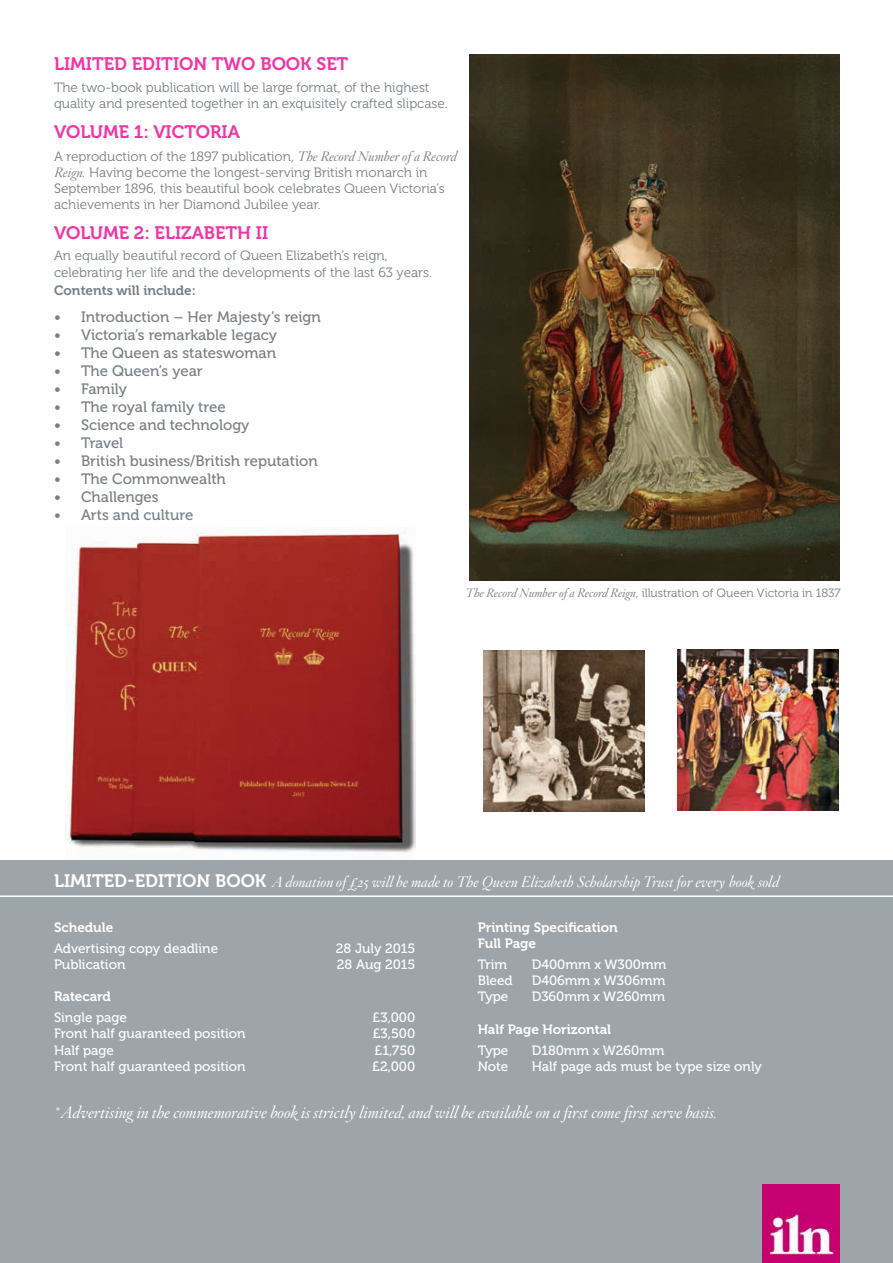
<style>
.page{position:relative;width:893px;height:1263px;background:#fff}
.page>*{position:absolute;margin:0;border:0;box-sizing:border-box;transform-origin:0 0}
.t1{font:18px "Museo 700";color:#f135a3}
.t2{font:italic 300 16.5px "Hoefler Titling";color:#fff}
.t3{font:15px "Museo 500";color:#797f84}
.t4{font:italic 300 15px "Hoefler Titling";color:#fff}
.t5{font:13.5px/16.2px "Museo 300";color:#797f84}
.t6{font:13.5px "Museo 500";color:#fff}
.t7{font:13.5px/16.2px "Museo 700";color:#fff}
.t8{font:13.5px "Museo 700";color:#797f84}
.t9{font:12px "Museo 300";color:#797f84}
.s1{font-family:"Hoefler Titling";font-weight:300;font-style:italic}
.s2{font-family:"Museo 700";font-weight:400;font-style:normal;font-size:18px}
.s3{font-size:15px}
</style>
<div class="page">
<div style="left:0;top:860px;width:893px;height:403px;background:#9da5ab"></div>
<hr style="left:0;top:895px;width:893px;height:2px;background:#fff">
<img style="left:470px;top:54px;width:369px;height:526px">
<img style="left:483px;top:650px;width:162px;height:161px">
<img style="left:677px;top:649px;width:161px;height:162px">
<img style="left:762px;top:1185px;width:77px;height:77px">
<img style="left:66px;top:527px;width:350px;height:327px">
<h1 class="t1" style="left:54px;top:53px;width:296px">LIMITED EDITION TWO BOOK SET</h1>
<p class="t5" style="left:54px;top:80px;width:395px">The two-book publication will be large format, of the highest quality and presented together in an exquisitely crafted slipcase.</p>
<h1 class="t1" style="left:54px;top:122px;width:187px">VOLUME 1: VICTORIA</h1>
<p class="t5" style="left:54px;top:148px;width:405px">A reproduction of the 1897 publication, <span class="s1">The Record Number of a Record Reign.</span> Having become the longest-serving British monarch in September 1896, this beautiful book celebrates Queen Victoria’s achievements in her Diamond Jubilee year.</p>
<h1 class="t1" style="left:54px;top:223px;width:216px">VOLUME 2: ELIZABETH II</h1>
<p class="t5" style="left:54px;top:248px;width:379px">An equally beautiful record of Queen Elizabeth’s reign, celebrating her life and the developments of the last 63 years.</p>
<p class="t8" style="left:54px;top:282px;width:143px">Contents will include:</p>
<p class="t3" style="left:54px;top:308px;width:268px">• Introduction – Her Majesty’s reign</p>
<p class="t3" style="left:54px;top:326px;width:224px">• Victoria’s remarkable legacy</p>
<p class="t3" style="left:54px;top:344px;width:224px">• The Queen as stateswoman</p>
<p class="t3" style="left:54px;top:362px;width:150px">• The Queen’s year</p>
<p class="t3" style="left:54px;top:380px;width:75px">• Family</p>
<p class="t3" style="left:54px;top:398px;width:173px">• The royal family tree</p>
<p class="t3" style="left:54px;top:416px;width:197px">• Science and technology</p>
<p class="t3" style="left:54px;top:434px;width:71px">• Travel</p>
<p class="t3" style="left:54px;top:452px;width:265px">• British business/British reputation</p>
<p class="t3" style="left:54px;top:470px;width:173px">• The Commonwealth</p>
<p class="t3" style="left:54px;top:488px;width:106px">• Challenges</p>
<p class="t3" style="left:54px;top:506px;width:141px">• Arts and culture</p>
<p class="t9" style="left:466px;top:587px;width:376px"><span class="s1">The Record Number of a Record Reign</span>, illustration of Queen Victoria in 1837</p>
<p class="t4" style="left:54px;top:873px;width:727px"><span class="s2">LIMITED-EDITION BOOK</span> A donation of £25 will be made to The Queen Elizabeth Scholarship Trust for every book sold</p>
<p class="t7" style="left:54px;top:919px;width:61px">Schedule</p>
<p class="t6" style="left:54px;top:940px;width:166px">Advertising copy deadline</p>
<p class="t6" style="left:336px;top:940px;width:81px">28 July 2015</p>
<p class="t6" style="left:54px;top:957px;width:73px">Publication</p>
<p class="t6" style="left:337px;top:957px;width:80px">28 Aug 2015</p>
<p class="t7" style="left:54px;top:988px;width:59px">Ratecard</p>
<p class="t6" style="left:54px;top:1010px;width:75px">Single page</p>
<p class="t6" style="left:373px;top:1010px;width:44px">£3,000</p>
<p class="t6" style="left:54px;top:1026px;width:193px">Front half guaranteed position</p>
<p class="t6" style="left:373px;top:1026px;width:44px">£3,500</p>
<p class="t6" style="left:54px;top:1042px;width:62px">Half page</p>
<p class="t6" style="left:375px;top:1042px;width:42px">£1,750</p>
<p class="t6" style="left:54px;top:1059px;width:193px">Front half guaranteed position</p>
<p class="t6" style="left:372px;top:1059px;width:45px">£2,000</p>
<p class="t7" style="left:478px;top:919px;width:142px">Printing Specification<br>Full Page</p>
<p class="t6" style="left:478px;top:957px;width:31px">Trim</p>
<p class="t6" style="left:532px;top:957px;width:136px">D400mm x W300mm</p>
<p class="t6" style="left:478px;top:973px;width:37px">Bleed</p>
<p class="t6" style="left:532px;top:973px;width:135px">D406mm x W306mm</p>
<p class="t6" style="left:478px;top:989px;width:32px">Type</p>
<p class="t6" style="left:532px;top:989px;width:135px">D360mm x W260mm</p>
<p class="t7" style="left:478px;top:1021px;width:135px">Half Page Horizontal</p>
<p class="t6" style="left:478px;top:1042px;width:32px">Type</p>
<p class="t6" style="left:532px;top:1042px;width:134px">D180mm x W260mm</p>
<p class="t6" style="left:478px;top:1059px;width:32px">Note</p>
<p class="t6" style="left:532px;top:1059px;width:232px">Half page ads must be type size only</p>
<p class="t2" style="left:54px;top:1102px;width:665px"><span class="s3">*</span> Advertising in the commemorative book is strictly limited, and will be available on a first come first serve basis.</p>
</div>
